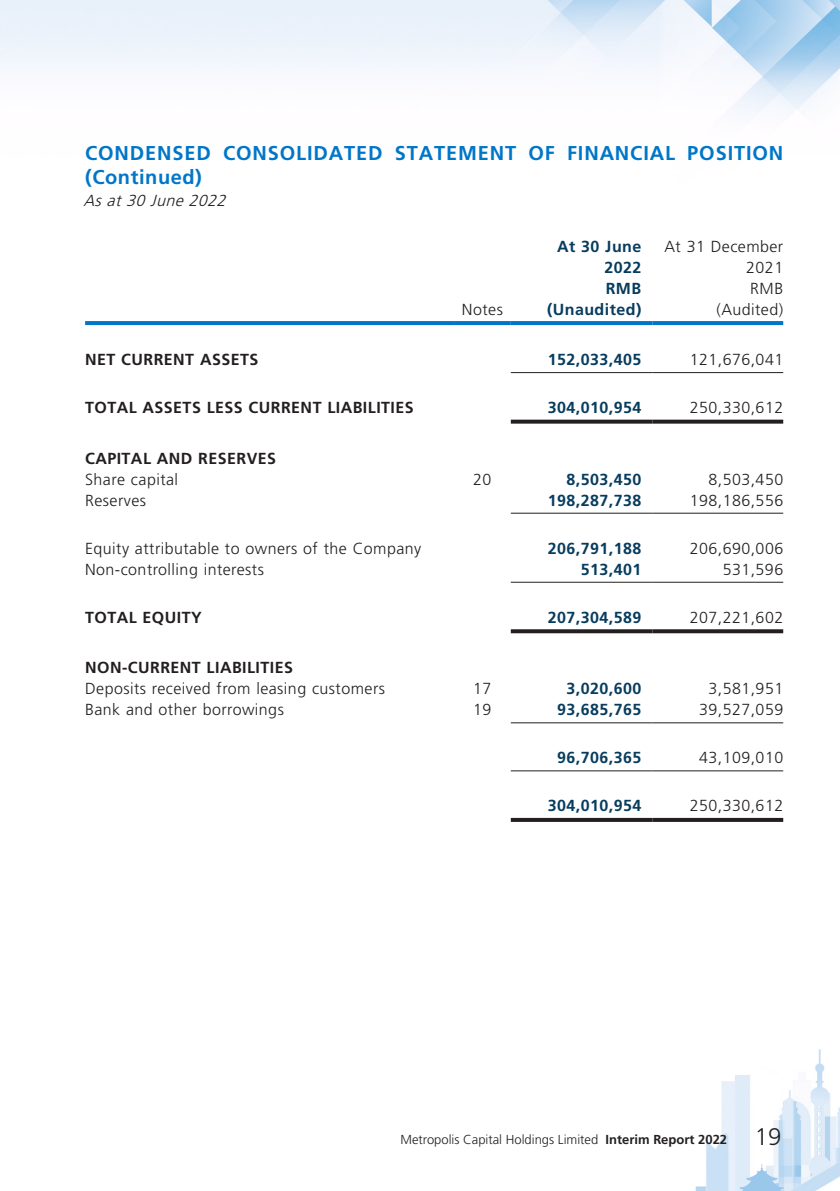
<style>
.page{position:relative;width:840px;height:1191px;background:#fff}
.page>*{position:absolute;margin:0;border:0;box-sizing:border-box;transform-origin:0 0}
.t1{font:700 20px/24px "Frutiger LT Std";letter-spacing:.04em;color:#0076c8}
.t2{font:300 16px "Frutiger LT Std";letter-spacing:.03em;color:#231f20}
.t3{font:700 16px "Frutiger LT Std";letter-spacing:.03em;color:#073c5e}
.t4{font:700 16px "Frutiger LT Std";letter-spacing:.03em;color:#231f20}
.t5{font:italic 300 16px "Frutiger LT Std";color:#231f20}
.t6{font:300 13px "Frutiger LT Std";color:#231f20}
.s1{font-weight:700}
.s2{font-size:24px}
</style>
<div class="page">
<img style="left:0;top:0;width:839px;height:1191px">
<svg style="left:85px;top:321px;width:369px;height:4px"></svg>
<svg style="left:454px;top:321px;width:56px;height:4px"></svg>
<svg style="left:510px;top:321px;width:142px;height:4px"></svg>
<svg style="left:652px;top:321px;width:130px;height:4px"></svg>
<hr style="left:510px;top:372px;width:142px;height:1px;background:#231f20">
<hr style="left:652px;top:372px;width:130px;height:1px;background:#231f20">
<svg style="left:510px;top:419px;width:142px;height:4px"></svg>
<svg style="left:652px;top:419px;width:130px;height:4px"></svg>
<hr style="left:510px;top:513px;width:142px;height:1px;background:#231f20">
<hr style="left:652px;top:513px;width:130px;height:1px;background:#231f20">
<hr style="left:510px;top:582px;width:142px;height:1px;background:#231f20">
<hr style="left:652px;top:582px;width:130px;height:1px;background:#231f20">
<svg style="left:510px;top:629px;width:142px;height:4px"></svg>
<svg style="left:652px;top:629px;width:130px;height:4px"></svg>
<hr style="left:510px;top:722px;width:142px;height:1px;background:#231f20">
<hr style="left:652px;top:722px;width:130px;height:1px;background:#231f20">
<hr style="left:510px;top:770px;width:142px;height:1px;background:#231f20">
<hr style="left:652px;top:770px;width:130px;height:1px;background:#231f20">
<svg style="left:510px;top:818px;width:142px;height:4px"></svg>
<svg style="left:652px;top:818px;width:130px;height:4px"></svg>
<p class="t1" style="left:85px;top:141px;width:699px">CONDENSED CONSOLIDATED STATEMENT OF FINANCIAL POSITION (Continued)</p>
<p class="t5" style="left:83px;top:191px;width:148px">Asat30 June 2022</p>
<p class="t3" style="left:557px;top:236px;width:86px">At 30 June</p>
<p class="t2" style="left:664px;top:237px;width:120px">At 31 December</p>
<p class="t3" style="left:604px;top:257px;width:38px">2022</p>
<p class="t2" style="left:745px;top:258px;width:38px">2021</p>
<p class="t3" style="left:605px;top:278px;width:37px">RMB</p>
<p class="t2" style="left:749px;top:279px;width:34px">RMB</p>
<p class="t2" style="left:461px;top:300px;width:42px">Notes</p>
<p class="t3" style="left:546px;top:299px;width:96px">(Unaudited)</p>
<p class="t2" style="left:716px;top:300px;width:68px">(Audited)</p>
<p class="t4" style="left:85px;top:350px;width:175px">NET CURRENT ASSETS</p>
<p class="t3" style="left:547px;top:350px;width:95px">152,033,405</p>
<p class="t2" style="left:689px;top:350px;width:95px">121,676,041</p>
<p class="t4" style="left:85px;top:398px;width:330px">TOTAL ASSETS LESS CURRENT LIABILITIES</p>
<p class="t3" style="left:547px;top:398px;width:95px">304,010,954</p>
<p class="t2" style="left:689px;top:398px;width:95px">250,330,612</p>
<p class="t4" style="left:85px;top:448px;width:192px">CAPITAL AND RESERVES</p>
<p class="t2" style="left:85px;top:470px;width:94px">Share capital</p>
<p class="t2" style="left:473px;top:470px;width:20px">20</p>
<p class="t3" style="left:566px;top:469px;width:76px">8,503,450</p>
<p class="t2" style="left:708px;top:470px;width:76px">8,503,450</p>
<p class="t2" style="left:85px;top:491px;width:62px">Reserves</p>
<p class="t3" style="left:547px;top:490px;width:95px">198,287,738</p>
<p class="t2" style="left:689px;top:491px;width:95px">198,186,556</p>
<p class="t2" style="left:85px;top:539px;width:337px">Equity attributable to owners of the Company</p>
<p class="t3" style="left:547px;top:539px;width:95px">206,791,188</p>
<p class="t2" style="left:689px;top:539px;width:95px">206,690,006</p>
<p class="t2" style="left:85px;top:560px;width:180px">Non-controlling interests</p>
<p class="t3" style="left:580px;top:560px;width:62px">513,401</p>
<p class="t2" style="left:722px;top:560px;width:62px">531,596</p>
<p class="t4" style="left:85px;top:608px;width:118px">TOTAL EQUITY</p>
<p class="t3" style="left:547px;top:608px;width:95px">207,304,589</p>
<p class="t2" style="left:689px;top:608px;width:95px">207,221,602</p>
<p class="t4" style="left:85px;top:658px;width:209px">NON-CURRENT LIABILITIES</p>
<p class="t2" style="left:85px;top:679px;width:301px">Deposits received from leasing customers</p>
<p class="t2" style="left:473px;top:679px;width:20px">17</p>
<p class="t3" style="left:566px;top:679px;width:76px">3,020,600</p>
<p class="t2" style="left:708px;top:679px;width:76px">3,581,951</p>
<p class="t2" style="left:85px;top:700px;width:200px">Bank and other borrowings</p>
<p class="t2" style="left:473px;top:700px;width:20px">19</p>
<p class="t3" style="left:557px;top:700px;width:86px">93,685,765</p>
<p class="t2" style="left:698px;top:700px;width:86px">39,527,059</p>
<p class="t3" style="left:557px;top:748px;width:86px">96,706,365</p>
<p class="t2" style="left:698px;top:748px;width:86px">43,109,010</p>
<p class="t3" style="left:547px;top:796px;width:95px">304,010,954</p>
<p class="t2" style="left:689px;top:796px;width:95px">250,330,612</p>
<p class="t6" style="left:400px;top:1132px;width:382px">Metropolis Capital Holdings Limited <span class="s1">Interim Report 2022</span> <span class="s2">19</span></p>
</div>
